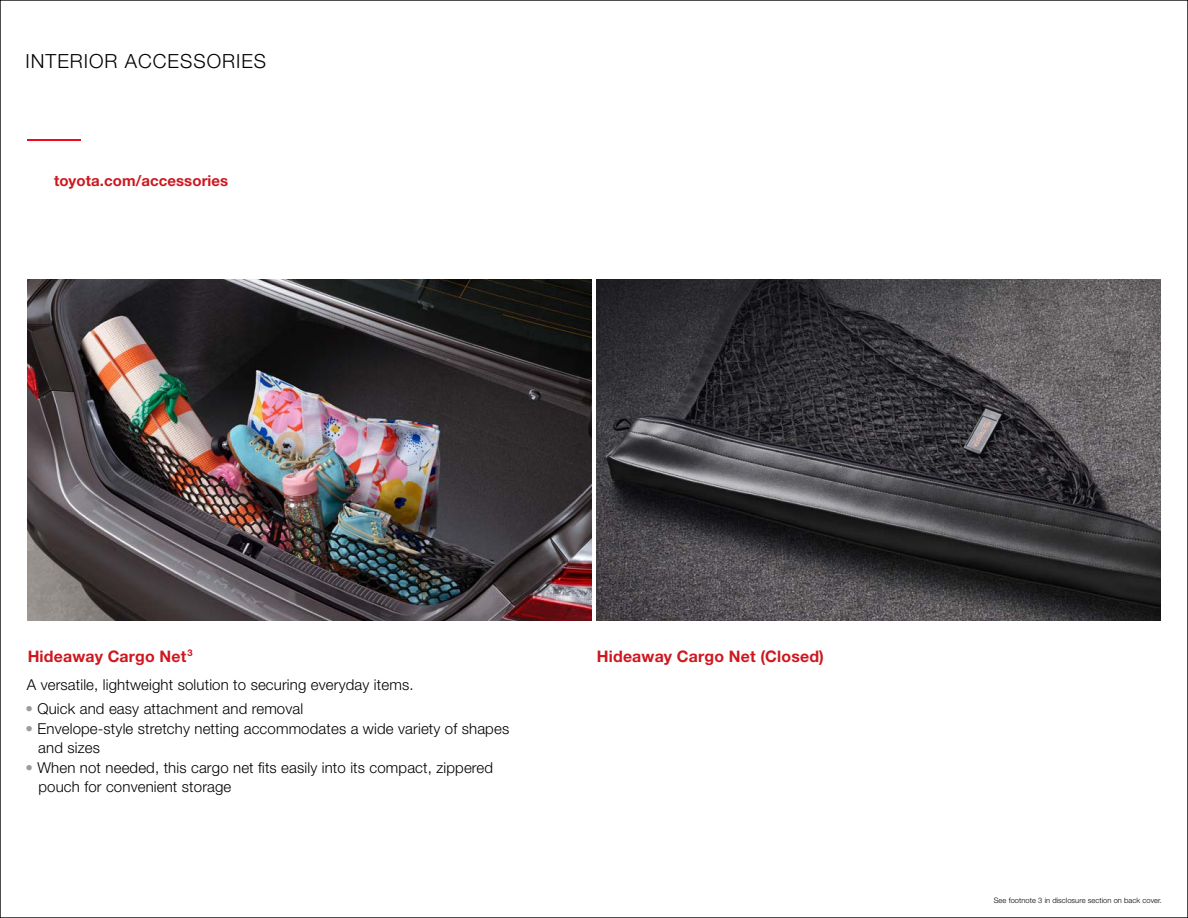
<style>
.page{position:relative;width:1188px;height:918px;background:#fff}
.page>*{position:absolute;margin:0;border:0;box-sizing:border-box;transform-origin:0 0}
.t1{font:300 19.5px "Helvetica Neue LT Std";letter-spacing:.05em;color:#000}
.t2{font:700 15.9px "Helvetica Neue LT Std";letter-spacing:.01em;color:#ce171f}
.t3{font:300 15px/19.5px "Helvetica Neue LT Std";letter-spacing:.01em;color:#000}
.t4{font:700 15px "Helvetica Neue LT Std";letter-spacing:.005em;color:#ce171f}
.t5{font:700 9.3px "Helvetica Neue LT Std";color:#ce171f}
.t6{font:300 7.5px "Helvetica Neue LT Std";letter-spacing:.01em;color:#000}
.s1{color:#9c9b9d}
</style>
<div class="page">
<img style="left:27px;top:279px;width:565px;height:342px">
<img style="left:596px;top:279px;width:565px;height:342px">
<hr style="left:27px;top:140px;width:54px;height:1px;background:#eb0a1e">
<h1 class="t1" style="left:26px;top:49px;width:242px">INTERIOR ACCESSORIES</h1>
<p class="t4" style="left:54px;top:171px;width:176px">toyota.com/accessories</p>
<p class="t5" style="left:187px;top:647px;width:7px">3</p>
<p class="t3" style="left:27px;top:675px;width:388px">A versatile, lightweight solution to securing everyday items.</p>
<p class="t3" style="left:26px;top:699px;width:279px"><span class="s1">•</span> Quick and easy attachment and removal</p>
<p class="t3" style="left:38px;top:718px;width:472px;text-indent:-13px"><span class="s1">•</span> Envelope-style stretchy netting accommodates a wide variety of shapes and sizes</p>
<p class="t3" style="left:38px;top:757px;width:456px;text-indent:-13px"><span class="s1">•</span> When not needed, this cargo net fits easily into its compact, zippered pouch for convenient storage</p>
<p class="t2" style="left:28px;top:646px;width:160px">Hideaway Cargo Net</p>
<p class="t2" style="left:597px;top:646px;width:228px">Hideaway Cargo Net (Closed)</p>
<p class="t6" style="left:994px;top:896px;width:170px">See footnote 3 in disclosure section on back cover.</p>
</div>
